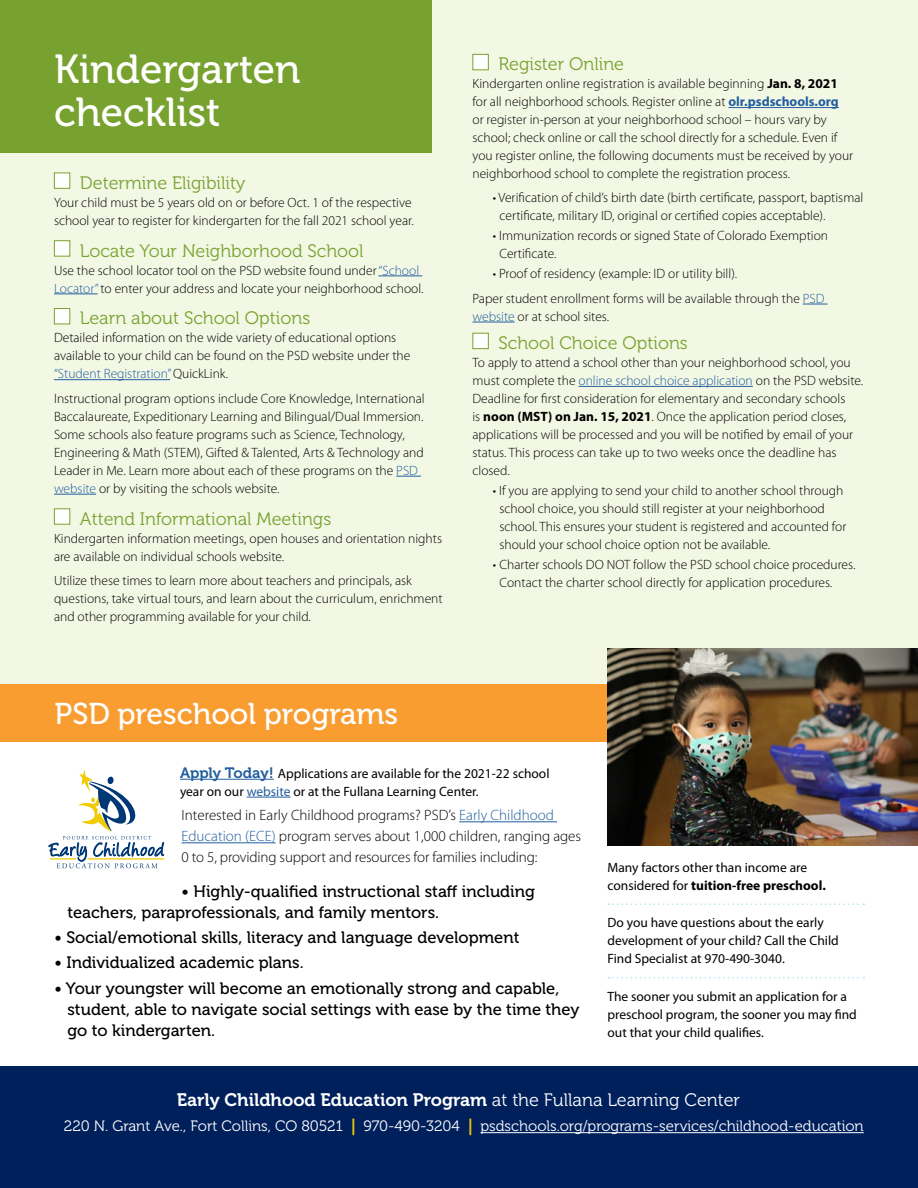
<style>
.page{position:relative;width:918px;height:1188px;background:#fff}
.page>*{position:absolute;margin:0;border:0;box-sizing:border-box;transform-origin:0 0}
.t1{font:40.5px/43.5px "Museo 500";color:#fff}
.t2{font:30px "Museo 500";color:#fff}
.t3{font:18px "Museo 300";color:#78a22f}
.t4{font:18px "Museo 700";color:#fff}
.t5{font:16.5px/21px "Museo 500";color:#000}
.t6{font:300 15px/21px "Myriad Pro";color:#000}
.t7{font:15px "Museo 300";color:#fff}
.t8{font:300 13.5px/18px "Myriad Pro";color:#000}
.t9{font:13.5px/18px "Myriad Pro";color:#000}
.s1{color:#215e9e}
.s2{font-weight:700}
.s3{font-weight:700;color:#215e9e}
.s4{font-family:"Museo 700";font-size:15px;color:#215e9e}
.s5{font-family:"Museo 300"}
.s6{font-family:"Myriad Pro";font-weight:700;font-size:16.5px;color:#f0cb00}
</style>
<div class="page">
<div style="left:0;top:0;width:918px;height:685px;background:#f3f8e5"></div>
<div style="left:0;top:0;width:432px;height:152px;background:#78a22f"></div>
<hr style="left:378px;top:276px;width:44px;height:1px;background:#215e9e">
<hr style="left:54px;top:294px;width:44px;height:1px;background:#215e9e">
<hr style="left:54px;top:379px;width:116px;height:1px;background:#215e9e">
<svg style="left:396px;top:476px;width:25px;height:1px"></svg>
<hr style="left:54px;top:494px;width:42px;height:1px;background:#215e9e">
<div style="left:54px;top:173px;width:16px;height:16px;background:#fff;border:1px solid #78a22f"></div>
<div style="left:54px;top:240px;width:16px;height:17px;background:#fff;border:1px solid #78a22f"></div>
<div style="left:54px;top:308px;width:16px;height:16px;background:#fff;border:1px solid #78a22f"></div>
<div style="left:54px;top:508px;width:16px;height:17px;background:#fff;border:1px solid #78a22f"></div>
<hr style="left:728px;top:107px;width:111px;height:1px;background:#215e9e">
<svg style="left:803px;top:304px;width:25px;height:1px"></svg>
<hr style="left:472px;top:322px;width:43px;height:1px;background:#215e9e">
<hr style="left:579px;top:386px;width:174px;height:1px;background:#215e9e">
<div style="left:472px;top:54px;width:17px;height:16px;background:#fff;border:1px solid #78a22f"></div>
<div style="left:472px;top:333px;width:17px;height:16px;background:#fff;border:1px solid #78a22f"></div>
<div style="left:0;top:684px;width:918px;height:58px;background:#f99d31"></div>
<img style="left:607px;top:648px;width:311px;height:198px">
<hr style="left:459px;top:821px;width:98px;height:1px;background:#215e9e">
<hr style="left:182px;top:842px;width:94px;height:1px;background:#215e9e">
<svg style="left:49px;top:770px;width:115px;height:98px"></svg>
<hr style="left:88px;top:858px;width:76px;height:2px;background:#f0cb00">
<hr style="left:50px;top:858px;width:26px;height:2px;background:#f0cb00">
<svg style="left:608px;top:903px;width:256px;height:2px"></svg>
<svg style="left:608px;top:977px;width:256px;height:1px"></svg>
<div style="left:0;top:1066px;width:918px;height:122px;background:#00205c"></div>
<hr style="left:480px;top:1132px;width:384px;height:1px;background:#fff">
<hr style="left:180px;top:779px;width:94px;height:1px;background:#215e9e">
<hr style="left:247px;top:797px;width:44px;height:1px;background:#215e9e">
<h1 class="t1" style="left:54px;top:48px;width:248px">Kindergarten checklist</h1>
<h3 class="t3" style="left:80px;top:173px;width:167px">Determine Eligibility</h3>
<p class="t8" style="left:54px;top:193px;width:361px">Your child must be 5 years old on or before Oct. 1 of the respective school year to register for kindergarten for the fall 2021 school year.</p>
<h3 class="t3" style="left:80px;top:241px;width:285px">Locate Your Neighborhood School</h3>
<p class="t8" style="left:54px;top:261px;width:371px">Use the school locator tool on the PSD website found under <span class="s1">“School<br>Locator”</span> to enter your address and locate your neighborhood school.</p>
<h3 class="t3" style="left:80px;top:308px;width:232px">Learn about School Options</h3>
<p class="t8" style="left:54px;top:329px;width:358px">Detailed information on the wide variety of educational options available to your child can be found on the PSD website under the <span class="s1">“Student Registration”</span> QuickLink.</p>
<p class="t8" style="left:54px;top:390px;width:372px">Instructional program options include Core Knowledge, International Baccalaureate, Expeditionary Learning and Bilingual/Dual Immersion.<br>Some schools also feature programs such as Science, Technology, Engineering &amp; Math (STEM), Gifted &amp; Talented, Arts &amp; Technology and Leader in Me. Learn more about each of these programs on the <span class="s1">PSD website</span> or by visiting the schools website.</p>
<h3 class="t3" style="left:80px;top:509px;width:253px">Attend Informational Meetings</h3>
<p class="t8" style="left:54px;top:529px;width:390px">Kindergarten information meetings, open houses and orientation nights are available on individual schools website.</p>
<p class="t8" style="left:54px;top:572px;width:390px">Utilize these times to learn more about teachers and principals, ask questions, take virtual tours, and learn about the curriculum, enrichment and other programming available for your child.</p>
<h3 class="t3" style="left:498px;top:54px;width:127px">Register Online</h3>
<p class="t8" style="left:472px;top:75px;width:382px">Kindergarten online registration is available beginning <span class="s2">Jan. 8, 2021 </span>for all neighborhood schools. Register online at <span class="s3">olr.psdschools.org </span>or register in-person at your neighborhood school – hours vary by school; check online or call the school directly for a schedule. Even if you register online, the following documents must be received by your neighborhood school to complete the registration process.</p>
<p class="t8" style="left:500px;top:188px;width:365px;text-indent:-7px">• Verification of child’s birth date (birth certificate, passport, baptismal certificate, military ID, original or certified copies acceptable).</p>
<p class="t8" style="left:500px;top:226px;width:330px;text-indent:-7px">• Immunization records or signed State of Colorado Exemption<br>Certificate.</p>
<p class="t8" style="left:472px;top:261px;width:354px;line-height:24.8px;text-indent:20px">• Proof of residency (example: ID or utility bill).<br>Paper student enrollment forms will be available through the <span class="s1">PSD</span></p>
<p class="t8" style="left:472px;top:307px;width:138px"><span class="s1">website</span> or at school sites.</p>
<h3 class="t3" style="left:498px;top:333px;width:191px">School Choice Options</h3>
<p class="t8" style="left:472px;top:354px;width:392px">To apply to attend a school other than your neighborhood school, you must complete the <span class="s1">online school choice application</span> on the PSD website.<br>Deadline for first consideration for elementary and secondary schools<br>is <span class="s2">noon (MST) on Jan. 15, 2021</span>. Once the application period closes, applications will be processed and you will be notified by email of your status. This process can take up to two weeks once the deadline has closed.</p>
<p class="t8" style="left:500px;top:482px;width:348px;text-indent:-7px">• If you are applying to send your child to another school through school choice, you should still register at your neighborhood school. This ensures your student is registered and accounted for should your school choice option not be available.</p>
<p class="t8" style="left:500px;top:556px;width:357px;text-indent:-7px">• Charter schools DO NOT follow the PSD school choice procedures.<br>Contact the charter school directly for application procedures.</p>
<h2 class="t2" style="left:55px;top:697px;width:345px">PSD preschool programs</h2>
<p class="t9" style="left:180px;top:764px;width:371px"><span class="s4">Apply Today!</span> Applications are available for the 2021-22 school year on our <span class="s1">website</span> or at the Fullana Learning Center.</p>
<p class="t6" style="left:182px;top:805px;width:401px">Interested in Early Childhood programs? PSD’s <span class="s1">Early Childhood<br>Education (ECE)</span> program serves about 1,000 children, ranging ages<br>0 to 5, providing support and resources for families including:</p>
<p class="t5" style="left:67px;top:881px;width:469px;text-indent:114px">• Highly-qualified instructional staff including teachers, paraprofessionals, and family mentors.</p>
<p class="t5" style="left:55px;top:927px;width:466px">• Social/emotional skills, literacy and language development</p>
<p class="t5" style="left:55px;top:953px;width:251px">• Individualized academic plans.</p>
<p class="t5" style="left:67px;top:978px;width:514px;text-indent:-13px">• Your youngster will become an emotionally strong and capable, student, able to navigate social settings with ease by the time they go to kindergarten.</p>
<p class="t9" style="left:608px;top:858px;width:220px">Many factors other than income are considered for <span class="s2">tuition-free preschool.</span></p>
<p class="t9" style="left:608px;top:914px;width:233px">Do you have questions about the early development of your child? Call the Child<br>Find Specialist at 970-490-3040.</p>
<p class="t9" style="left:608px;top:987px;width:251px">The sooner you submit an application for a preschool program, the sooner you may find out that your child qualifies.</p>
<h3 class="t4" style="left:177px;top:1089px;width:565px">Early Childhood Education Program <span class="s5">at the Fullana Learning Center</span></h3>
<p class="t7" style="left:64px;top:1118px;width:801px">220 N. Grant Ave., Fort Collins, CO 80521 <span class="s6">|</span> 970-490-3204 <span class="s6">|</span> psdschools.org/programs-services/childhood-education</p>
</div>
